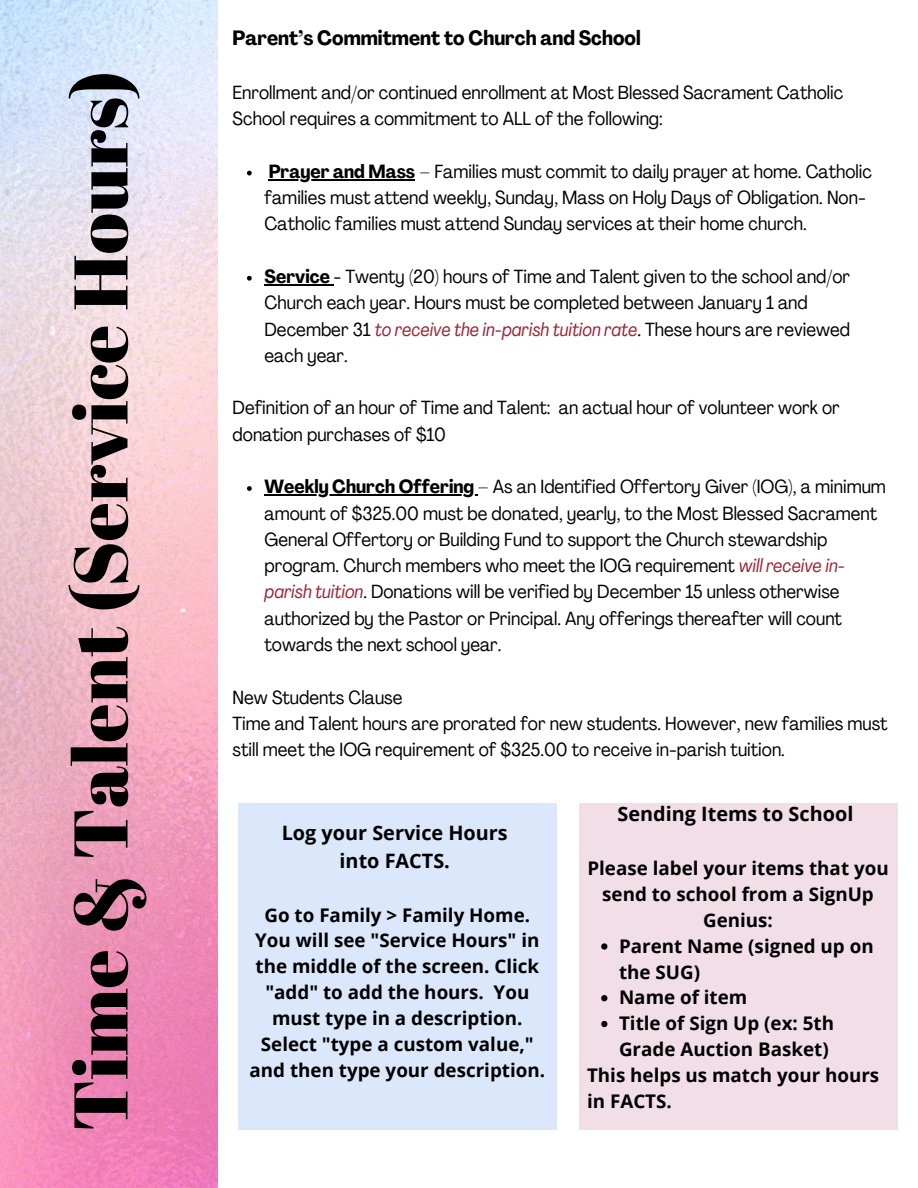
<style>
.page{position:relative;width:918px;height:1188px;background:#fff}
.page>*{position:absolute;margin:0;border:0;box-sizing:border-box;transform-origin:0 0}
.t1{font:75.75px "Abril Fatface";color:#000}
.t2{font:700 condensed 20.4px "Agrandir";color:#000}
.t3{font:700 19.8px/27.5px "Open Sans";color:#000;text-align:center}
.t4{font:condensed 18.75px/26.2px "Agrandir";color:#000}
.t5{font:700 18.75px/25.8px "Open Sans";color:#000}
.s1{font-weight:700}
.s2{font-style:italic;color:#9f2436}
</style>
<div class="page">
<img style="left:0;top:0;width:217px;height:1188px">
<div style="left:238px;top:803px;width:319px;height:327px;background:#dbe8fc"></div>
<div style="left:579px;top:803px;width:318px;height:327px;background:#f2dee6"></div>
<svg style="left:247px;top:171px;width:5px;height:4px"></svg>
<hr style="left:269px;top:179px;width:146px;height:1px;background:#000">
<svg style="left:247px;top:276px;width:5px;height:5px"></svg>
<hr style="left:265px;top:284px;width:69px;height:1px;background:#000">
<svg style="left:247px;top:486px;width:5px;height:5px"></svg>
<hr style="left:265px;top:495px;width:213px;height:1px;background:#000">
<svg style="left:601px;top:943px;width:6px;height:7px"></svg>
<svg style="left:601px;top:995px;width:6px;height:6px"></svg>
<svg style="left:601px;top:1021px;width:6px;height:6px"></svg>
<p class="t1" style="left:47px;top:1131px;width:1064px;rotate:-90deg">Time &amp; Talent (Service Hours)</p>
<h1 class="t2" style="left:233px;top:30px;width:410px">Parent’s Commitment to Church and School</h1>
<h2 class="t4" style="left:233px;top:81px;width:612px">Enrollment and/or continued enrollment at Most Blessed Sacrament Catholic<br>School requires a commitment to ALL of the following:</h2>
<p class="t4" style="left:265px;top:160px;width:609px"><span class="s1">Prayer and Mass</span> – Families must commit to daily prayer at home. Catholic families must attend weekly, Sunday, Mass on Holy Days of Obligation. Non-<br>Catholic families must attend Sunday services at their home church.</p>
<p class="t4" style="left:265px;top:265px;width:587px"><span class="s1">Service</span> - Twenty (20) hours of Time and Talent given to the school and/or</p>
<p class="t4" style="left:265px;top:291px;width:587px">Church each year. Hours must be completed between January 1 and<br>December 31 <span class="s2">to receive the in-parish tuition rate</span>. These hours are reviewed each year.</p>
<p class="t4" style="left:233px;top:397px;width:609px">Definition of an hour of Time and Talent: an actual hour of volunteer work or</p>
<p class="t4" style="left:233px;top:423px;width:215px">donation purchases of $10</p>
<p class="t4" style="left:265px;top:475px;width:623px"><span class="s1">Weekly Church Offering</span> – As an Identified Offertory Giver (IOG), a minimum</p>
<p class="t4" style="left:265px;top:502px;width:614px">amount of $325.00 must be donated, yearly, to the Most Blessed Sacrament General Offertory or Building Fund to support the Church stewardship program. Church members who meet the IOG requirement <span class="s2">will receive in&shy;parish tuition</span>. Donations will be verified by December 15 unless otherwise authorized by the Pastor or Principal. Any offerings thereafter will count towards the next school year.</p>
<p class="t4" style="left:233px;top:686px;width:171px">New Students Clause</p>
<p class="t4" style="left:233px;top:712px;width:657px">Time and Talent hours are prorated for new students. However, new families must still meet the IOG requirement of $325.00 to receive in-parish tuition.</p>
<p class="t3" style="left:282px;top:819px;width:227px">Log your Service Hours into FACTS.</p>
<h2 class="t5" style="left:250px;top:901px;width:297px;text-align:center">Go to Family &gt; Family Home.<br>You will see "Service Hours" in the middle of the screen. Click "add" to add the hours. You must type in a description.<br>Select "type a custom value," and then type your description.</h2>
<h2 class="t3" style="left:618px;top:800px;width:237px">Sending Items to School</h2>
<h2 class="t5" style="left:587px;top:855px;width:303px;text-align:center">Please label your items that you send to school from a SignUp<br>Genius:</h2>
<h2 class="t5" style="left:619px;top:933px;width:256px">Parent Name (signed up on the SUG)</h2>
<p class="t5" style="left:619px;top:984px;width:130px">Name of item</p>
<p class="t5" style="left:619px;top:1010px;width:217px">Title of Sign Up (ex: 5th<br>Grade Auction Basket)</p>
<p class="t5" style="left:587px;top:1062px;width:294px">This helps us match your hours in FACTS.</p>
</div>
